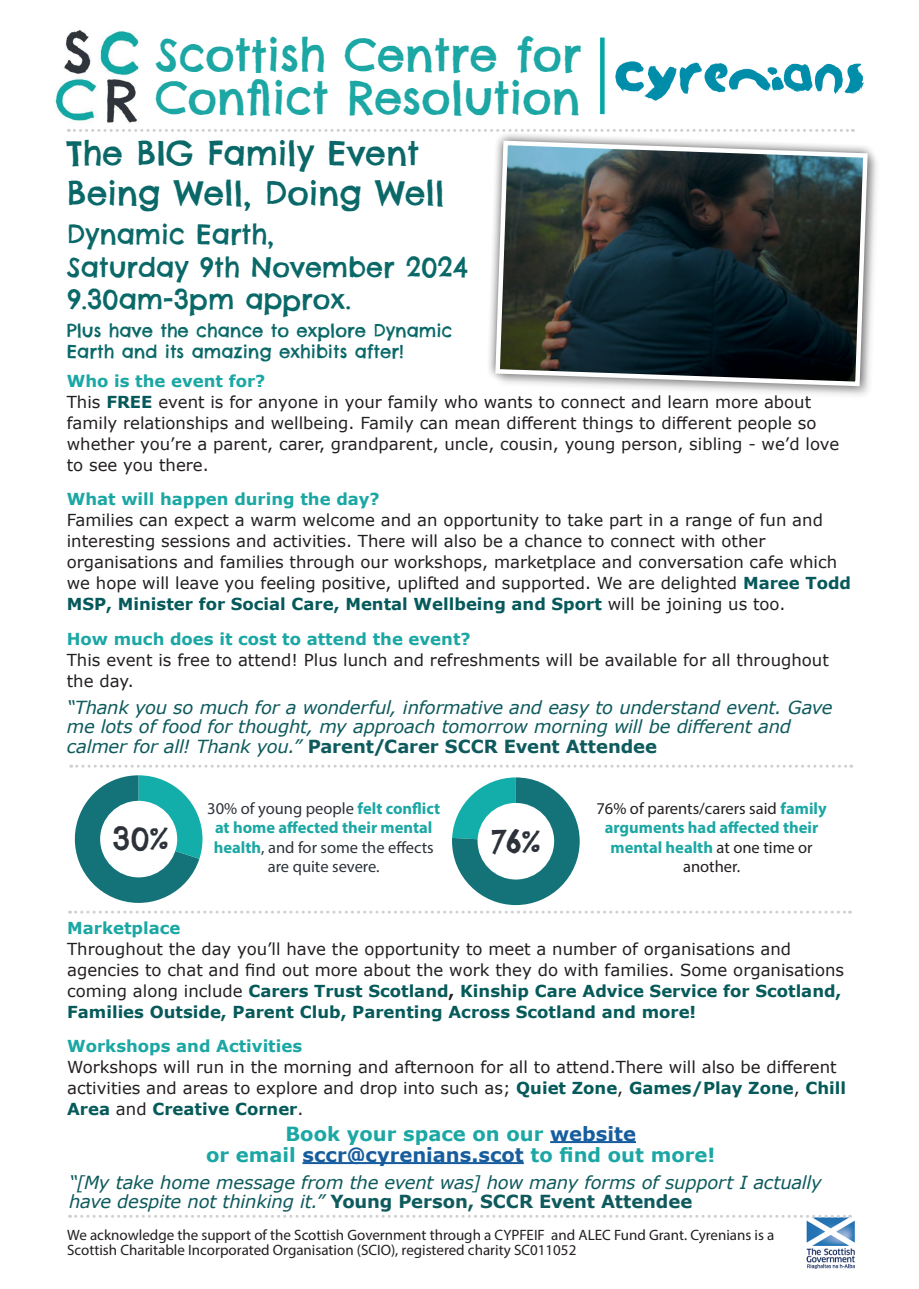
<style>
.page{position:relative;width:919px;height:1289px;background:#fff}
.page>*{position:absolute;margin:0;border:0;box-sizing:border-box;transform-origin:0 0}
.Body{font:45px "Chelsea Market Pro";color:#1ca7a4}
.t1{font:33px "Chelsea Market Pro";color:#0a6968}
.t2{font:31.5px "Chelsea Market Pro";color:#2d323a}
.t3{font:27px "Chelsea Market Pro";color:#0a6968}
.t4{font:700 19.5px "Verdana";color:#1ba7a4}
.t5{font:italic 18px/19.5px "Verdana";letter-spacing:-.01em;color:#0e5a5d}
.t6{font:18px/21.6px "Chelsea Market Pro";color:#0a6968}
.t7{font:700 18px "Verdana";letter-spacing:-.005em;color:#0e5a5d}
.t8{font:16.5px/21px "Verdana";color:#231f20}
.t9{font:700 16.5px/21px "Verdana";color:#075a5a}
.t10{font:700 16.5px "Verdana";color:#1ba7a4}
.Below_graph{font:16.5px/19.5px "Myriad Pro";color:#2d323a;text-align:center}
.Below_graph-2{font:700 16.5px/19.5px "Myriad Pro";color:#1ba7a4;text-align:center}
.t11{font:15px/15px "Myriad Pro";color:#231f20}
.s1{font-weight:700;color:#06595a}
.s2{font-weight:400;font-style:italic}
.s3{font-weight:700;color:#1ba7a4}
.s4{font-weight:400;color:#231f20}
.s5{color:#231f20}
.s6{font-weight:700;color:#075a5a}
.s7{color:#175d9e}
.s8{font-weight:700;font-style:normal}
</style>
<div class="page">
<img style="left:54px;top:30px;width:85px;height:93px">
<img style="left:615px;top:61px;width:248px;height:39px">
<svg style="left:600px;top:38px;width:4px;height:76px"></svg>
<svg style="left:68px;top:129px;width:785px;height:3px"></svg>
<img style="left:806px;top:1217px;width:49px;height:52px">
<hr style="left:550px;top:1140px;width:86px;height:2px;background:#175d9e">
<hr style="left:302px;top:1161px;width:222px;height:2px;background:#175d9e">
<svg style="left:485px;top:130px;width:392px;height:266px"></svg>
<svg style="left:493px;top:138px;width:377px;height:250px;background:#3e494b"></svg>
<svg style="left:70px;top:1215px;width:780px;height:2px"></svg>
<svg style="left:71px;top:764px;width:780px;height:3px"></svg>
<svg style="left:68px;top:775px;width:782px;height:138px"></svg>
<p class="Body" style="left:155px;top:26px;width:427px">Scottish Centre for</p>
<p class="Body" style="left:155px;top:68px;width:426px">Conflict Resolution</p>
<p class="t1" style="left:67px;top:132px;width:354px">The BIG Family Event</p>
<p class="t1" style="left:67px;top:172px;width:379px">Being Well, Doing Well</p>
<p class="t3" style="left:67px;top:217px;width:208px">Dynamic Earth,</p>
<p class="t3" style="left:67px;top:249px;width:403px">Saturday 9th November 2024</p>
<p class="t3" style="left:67px;top:282px;width:286px">9.30am-3pm approx.</p>
<p class="t6" style="left:67px;top:319px;width:387px">Plus have the chance to explore Dynamic<br>Earth and its amazing exhibits after!</p>
<p class="t10" style="left:67px;top:369px;width:200px">Who is the event for?</p>
<p class="t8" style="left:67px;top:391px;width:774px">This <span class="s1">FREE</span> event is for anyone in your family who wants to connect and learn more about family relationships and wellbeing. Family can mean different things to different people so whether you’re a parent, carer, grandparent, uncle, cousin, young person, sibling - we’d love to see you there.</p>
<p class="t10" style="left:67px;top:487px;width:314px">What will happen during the day?</p>
<p class="t8" style="left:67px;top:509px;width:757px">Families can expect a warm welcome and an opportunity to take part in a range of fun and</p>
<p class="t8" style="left:67px;top:530px;width:700px">interesting sessions and activities. There will also be a chance to connect with other</p>
<p class="t8" style="left:67px;top:551px;width:785px">organisations and families through our workshops, marketplace and conversation cafe which we hope will leave you feeling positive, uplifted and supported. We are delighted <span class="s1">Maree Todd<br>MSP, Minister for Social Care, Mental Wellbeing and Sport</span> will be joining us too.</p>
<p class="t10" style="left:67px;top:627px;width:405px">How much does it cost to attend the event?</p>
<p class="t8" style="left:67px;top:649px;width:763px">This event is free to attend! Plus lunch and refreshments will be available for all throughout the day.</p>
<p class="t5" style="left:67px;top:697px;width:767px">“Thank you so much for a wonderful, informative and easy to understand event. Gave me lots of food for thought, my approach tomorrow morning will be different and</p>
<p class="t7" style="left:67px;top:733px;width:591px"><span class="s2">calmer for all! Thank you.”</span> Parent/Carer SCCR Event Attendee</p>
<p class="Below_graph" style="left:207px;top:798px;width:234px">30% of young people <span class="s3">felt conflict at home affected their mental health</span>, and for some the effects are quite severe.</p>
<p class="Below_graph-2" style="left:596px;top:798px;width:232px"><span class="s4">76% of parents/carers said</span> family arguments had affected their mental health <span class="s4">at one time or another.</span></p>
<p class="t2" style="left:113px;top:818px;width:58px">30%</p>
<p class="t2" style="left:491px;top:821px;width:51px">76%</p>
<p class="t10" style="left:67px;top:915px;width:115px">Marketplace</p>
<p class="t8" style="left:67px;top:937px;width:725px">Throughout the day you’ll have the opportunity to meet a number of organisations and</p>
<p class="t9" style="left:67px;top:958px;width:778px"><span class="s4">agencies to chat and find out more about the work they do with families. Some organisations coming along include</span> Carers Trust Scotland<span class="s5">,</span> Kinship Care Advice Service for Scotland,<br>Families Outside, Parent Club, Parenting Across Scotland and more!</p>
<p class="t10" style="left:67px;top:1034px;width:236px">Workshops and Activities</p>
<p class="t8" style="left:67px;top:1056px;width:780px">Workshops will run in the morning and afternoon for all to attend.There will also be different activities and areas to explore and drop into such as; <span class="s6">Quiet Zone</span>, <span class="s6">Games/Play Zone</span>, <span class="s6">Chill<br>Area</span> and <span class="s6">Creative Corner</span>.</p>
<p class="t4" style="left:285px;top:1119px;width:352px">Book your space on our <span class="s7">website</span></p>
<p class="t4" style="left:206px;top:1140px;width:510px">or email <span class="s7">sccr@cyrenians.scot</span> to find out more!</p>
<p class="t5" style="left:69px;top:1172px;width:754px">“[My take home message from the event was] how many forms of support I actually have despite not thinking it.” <span class="s8">Young Person, SCCR Event Attendee</span></p>
<p class="t11" style="left:67px;top:1227px;width:708px">We acknowledge the support of the Scottish Government through a CYPFEIF and ALEC Fund Grant. Cyrenians is a<br>Scottish Charitable Incorporated Organisation (SCIO), registered charity SC011052</p>
</div>
